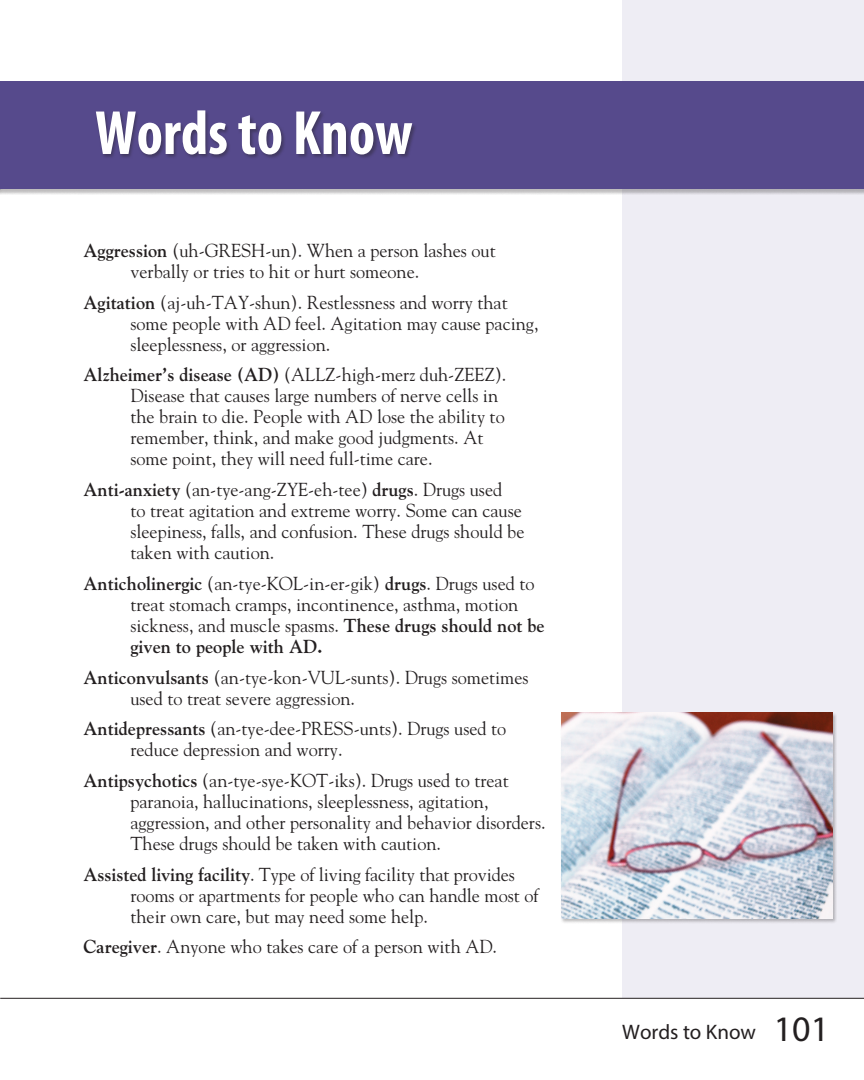
<style>
.page{position:relative;width:864px;height:1080px;background:#fff}
.page>*{position:absolute;margin:0;border:0;box-sizing:border-box;transform-origin:0 0}
.t1{font:700 condensed 63px "Myriad Pro";color:#fff}
.t2{font:21px "Myriad Pro";color:#231f20}
.t3{font:18.75px/21px "Goudy";color:#231f20}
.s1{font-weight:700}
.s2{font-size:36px}
</style>
<div class="page">
<div style="left:622px;top:0;width:242px;height:998px;background:#eeedf4"></div>
<hr style="left:0;top:998px;width:864px;height:1px;background:#231f20">
<div style="left:561px;top:712px;width:276px;height:212px;background:#231f20;opacity:.3"></div>
<img style="left:562px;top:713px;width:270px;height:206px">
<div style="left:0;top:81px;width:864px;height:114px;background:#231f20;opacity:.3"></div>
<div style="left:0;top:81px;width:864px;height:108px;background:#564a8c"></div>
<div style="left:95px;top:110px;width:322px;height:50px;background:#231f20;opacity:.4"></div>
<h2 class="t1" style="left:95px;top:94px;width:319px">Words to Know</h2>
<p class="t3" style="left:130px;top:239px;width:367px;text-indent:-47px"><span class="s1">Aggression</span> (uh-GRESH-un). When a person lashes out verbally or tries to hit or hurt someone.</p>
<p class="t3" style="left:130px;top:291px;width:410px;text-indent:-47px"><span class="s1">Agitation</span> (aj-uh-TAY-shun). Restlessness and worry that some people with AD feel. Agitation may cause pacing, sleeplessness, or aggression.</p>
<p class="t3" style="left:130px;top:364px;width:377px;text-indent:-47px"><span class="s1">Alzheimer’s disease (AD)</span> (ALLZ-high-merz duh-ZEEZ).<br>Disease that causes large numbers of nerve cells in the brain to die. People with AD lose the ability to remember, think, and make good judgments. At some point, they will need full-time care.</p>
<p class="t3" style="left:130px;top:479px;width:396px;text-indent:-47px"><span class="s1">Anti-anxiety</span> (an-tye-ang-ZYE-eh-tee) <span class="s1">drugs</span>. Drugs used<br>to treat agitation and extreme worry. Some can cause sleepiness, falls, and confusion. These drugs should be taken with caution.</p>
<p class="t3" style="left:130px;top:572px;width:416px;text-indent:-47px"><span class="s1">Anticholinergic</span> (an-tye-KOL-in-er-gik) <span class="s1">drugs</span>. Drugs used to treat stomach cramps, incontinence, asthma, motion sickness, and muscle spasms. <span class="s1">These drugs should not be given to people with AD.</span></p>
<p class="t3" style="left:130px;top:666px;width:400px;text-indent:-47px"><span class="s1">Anticonvulsants</span> (an-tye-kon-VUL-sunts). Drugs sometimes used to treat severe aggression.</p>
<p class="t3" style="left:130px;top:718px;width:377px;text-indent:-47px"><span class="s1">Antidepressants</span> (an-tye-dee-PRESS-unts). Drugs used to reduce depression and worry.</p>
<p class="t3" style="left:130px;top:769px;width:417px;text-indent:-47px"><span class="s1">Antipsychotics</span> (an-tye-sye-KOT-iks). Drugs used to treat paranoia, hallucinations, sleeplessness, agitation, aggression, and other personality and behavior disorders.<br>These drugs should be taken with caution.</p>
<p class="t3" style="left:130px;top:863px;width:410px;text-indent:-47px"><span class="s1">Assisted living facility</span>. Type of living facility that provides rooms or apartments for people who can handle most of their own care, but may need some help.</p>
<p class="t3" style="left:83px;top:936px;width:415px"><span class="s1">Caregiver</span>. Anyone who takes care of a person with AD.</p>
<p class="t2" style="left:622px;top:1019px;width:208px">Words to Know <span class="s2">101</span></p>
</div>
